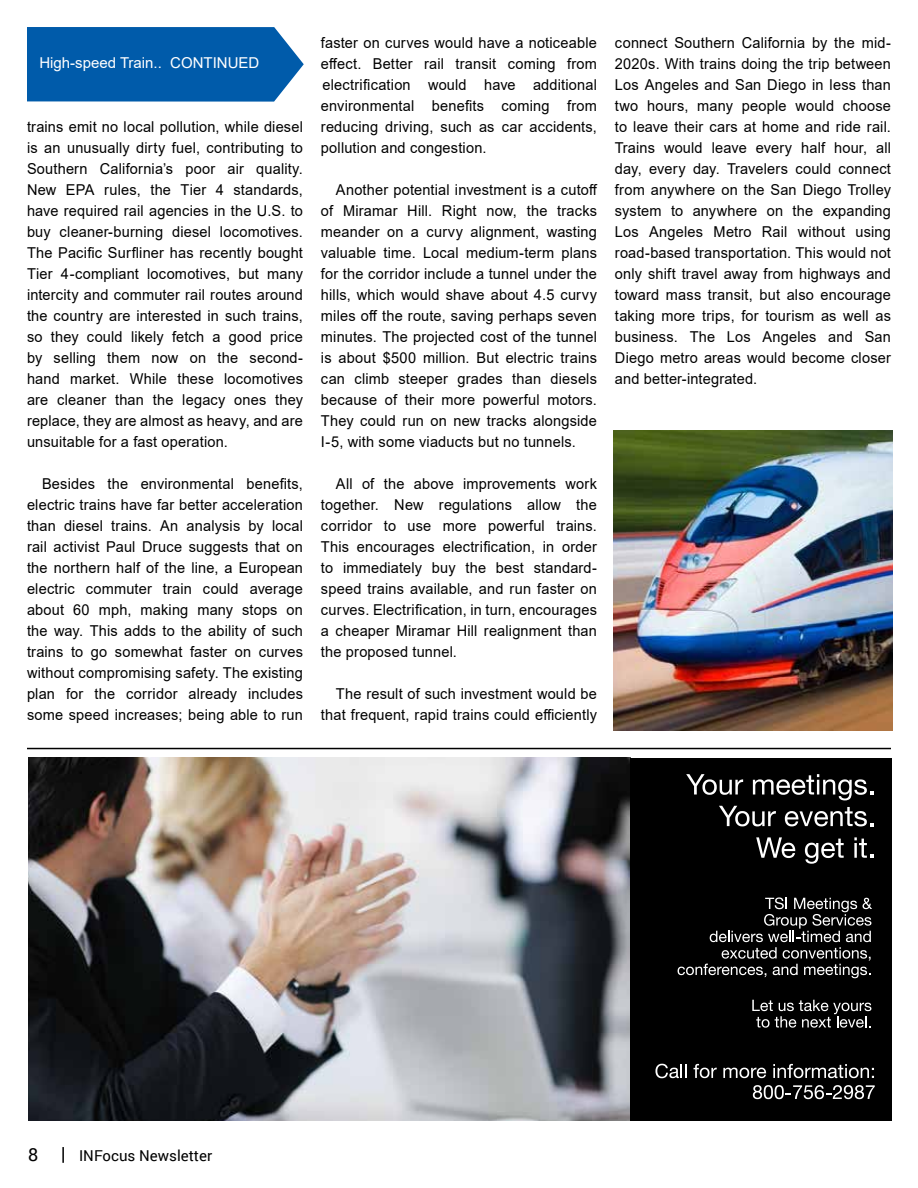
<style>
.page{position:relative;width:918px;height:1188px;background:#fff}
.page>*{position:absolute;margin:0;border:0;box-sizing:border-box;transform-origin:0 0}
.t1{font:18px "Roboto";color:#000}
.t2{font:15px/21px "Arial";letter-spacing:.015em;color:#000;text-align:justify}
.t3{font:15px "Arial";color:#fff}
.t4{font:15px "Roboto";color:#000}
</style>
<div class="page">
<svg style="left:62px;top:1147px;width:2px;height:16px"></svg>
<hr style="left:27px;top:748px;width:864px;height:1px;background:#000">
<img style="left:28px;top:758px;width:602px;height:362px">
<div style="left:630px;top:758px;width:262px;height:362px;background:#000"></div>
<svg style="left:686px;top:774px;width:57px;height:21px"></svg>
<svg style="left:753px;top:774px;width:120px;height:26px"></svg>
<svg style="left:719px;top:806px;width:57px;height:20px"></svg>
<svg style="left:785px;top:807px;width:88px;height:19px"></svg>
<svg style="left:756px;top:837px;width:39px;height:21px"></svg>
<svg style="left:805px;top:839px;width:39px;height:25px"></svg>
<svg style="left:854px;top:837px;width:19px;height:21px"></svg>
<svg style="left:678px;top:897px;width:194px;height:81px"></svg>
<svg style="left:752px;top:1000px;width:119px;height:28px"></svg>
<svg style="left:655px;top:1064px;width:32px;height:14px"></svg>
<svg style="left:693px;top:1064px;width:24px;height:14px"></svg>
<svg style="left:723px;top:1068px;width:43px;height:10px"></svg>
<svg style="left:773px;top:1064px;width:101px;height:14px"></svg>
<svg style="left:753px;top:1085px;width:122px;height:14px"></svg>
<svg style="left:27px;top:27px;width:277px;height:75px;background:#0f64af"></svg>
<img style="left:614px;top:430px;width:278px;height:301px">
<p class="t3" style="left:39px;top:53px;width:222px">High-speed Train.. CONTINUED</p>
<p class="t2" style="left:27px;top:116px;width:278px">trains emit no local pollution, while diesel is an unusually dirty fuel, contributing to Southern California’s poor air quality.<br>New EPA rules, the Tier 4 standards, have required rail agencies in the U.S. to buy cleaner-burning diesel locomotives.<br>The Pacific Surfliner has recently bought Tier 4-compliant locomotives, but many intercity and commuter rail routes around the country are interested in such trains, so they could likely fetch a good price by selling them now on the second&shy;hand market. While these locomotives are cleaner than the legacy ones they replace, they are almost as heavy, and are unsuitable for a fast operation.</p>
<p class="t2" style="left:27px;top:473px;width:278px;text-indent:15px">Besides the environmental benefits, electric trains have far better acceleration than diesel trains. An analysis by local rail activist Paul Druce suggests that on the northern half of the line, a European electric commuter train could average about 60 mph, making many stops on the way. This adds to the ability of such trains to go somewhat faster on curves without compromising safety. The existing plan for the corridor already includes some speed increases; being able to run</p>
<p class="t2" style="left:321px;top:32px;width:278px">faster on curves would have a noticeable effect. Better rail transit coming from electrification would have additional environmental benefits coming from reducing driving, such as car accidents, pollution and congestion.</p>
<p class="t2" style="left:321px;top:179px;width:278px;text-indent:15px">Another potential investment is a cutoff of Miramar Hill. Right now, the tracks meander on a curvy alignment, wasting valuable time. Local medium-term plans for the corridor include a tunnel under the hills, which would shave about 4.5 curvy miles off the route, saving perhaps seven minutes. The projected cost of the tunnel is about $500 million. But electric trains can climb steeper grades than diesels because of their more powerful motors.<br>They could run on new tracks alongside I-5, with some viaducts but no tunnels.</p>
<p class="t2" style="left:321px;top:473px;width:278px;text-indent:15px">All of the above improvements work together. New regulations allow the corridor to use more powerful trains.<br>This encourages electrification, in order to immediately buy the best standard&shy;speed trains available, and run faster on curves. Electrification, in turn, encourages a cheaper Miramar Hill realignment than the proposed tunnel.</p>
<p class="t2" style="left:321px;top:683px;width:278px;text-align:right">The result of such investment would be that frequent, rapid trains could efficiently</p>
<p class="t2" style="left:615px;top:32px;width:278px">connect Southern California by the mid-2020s. With trains doing the trip between Los Angeles and San Diego in less than two hours, many people would choose to leave their cars at home and ride rail.<br>Trains would leave every half hour, all day, every day. Travelers could connect from anywhere on the San Diego Trolley system to anywhere on the expanding Los Angeles Metro Rail without using road-based transportation. This would not only shift travel away from highways and toward mass transit, but also encourage taking more trips, for tourism as well as business. The Los Angeles and San Diego metro areas would become closer and better-integrated.</p>
<p class="t1" style="left:28px;top:1142px;width:12px">8</p>
<p class="t4" style="left:79px;top:1145px;width:135px">INFocus Newsletter</p>
</div>
